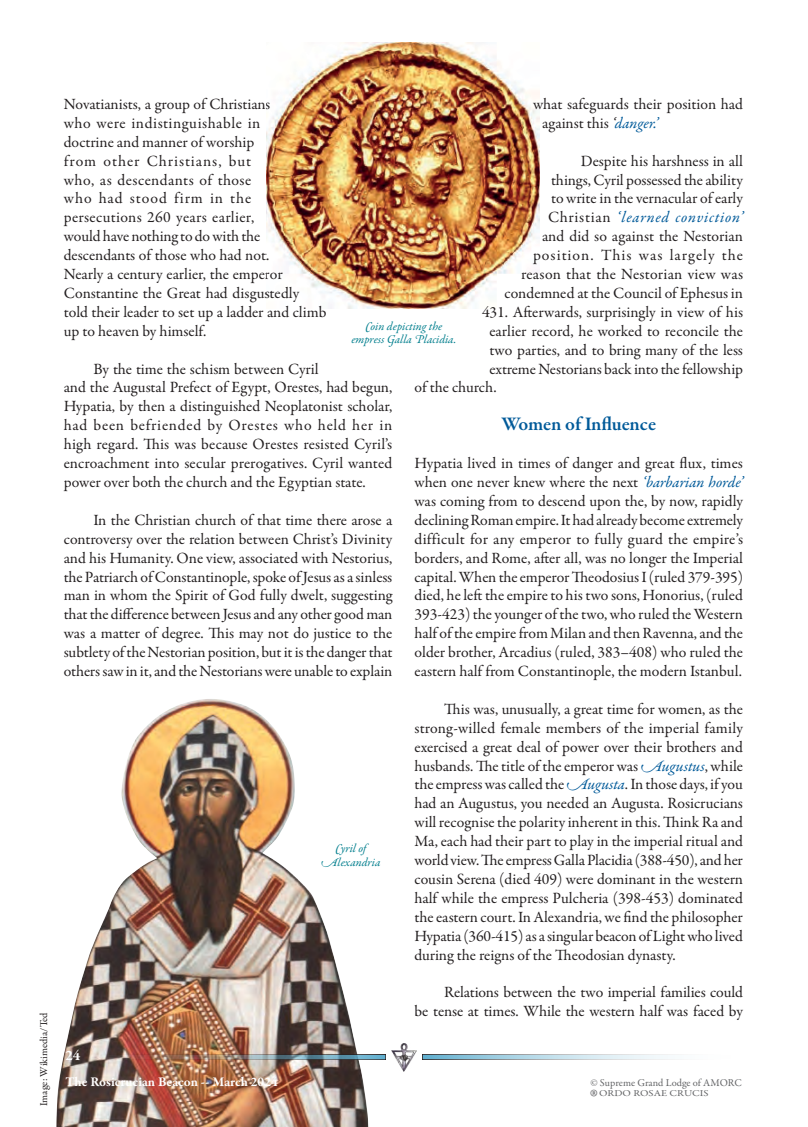
<style>
.page{position:relative;width:808px;height:1127px;background:#fff}
.page>*{position:absolute;margin:0;border:0;box-sizing:border-box;transform-origin:0 0}
.t1{font:30px "Garamond Premr Pro";color:#636466}
.Heading_2{font:600 19.5px "Garamond Premr Pro";letter-spacing:-.01em;color:#005a99}
.b1{font:15.75px/18.9px "Garamond Premr Pro";color:#231f20}
.b1_first_para{font:15.75px/18.9px "Garamond Premr Pro";letter-spacing:-.005em;color:#231f20;text-align:justify}
.b1-2{font:italic 15.75px "Garamond Premr Pro";letter-spacing:.045em;color:#005a99}
.b1-3{font:15.75px "Garamond Premr Pro";letter-spacing:.065em;color:#231f20}
.t2{font:700 15px "Garamond Premr Pro";color:#fff}
.t3{font:700 13.5px "Garamond Premr Pro";color:#fff}
.t4{font:italic 12px/13.5px "Garamond Premr Pro";color:#007e8d;text-align:center}
.t5{font:10.5px "Garamond Premr Pro";color:#636466}
.b1-4{font:10.5px "Garamond Premr Pro";color:#231f20}
.t6{font:9px "Garamond Premr Pro";color:#636466;scale:1.2 1}
.s1{font-style:italic}
.s2{font-style:italic;color:#005a99}
.s3{font-style:normal;color:#231f20}
</style>
<div class="page">
<img style="left:56px;top:699px;width:312px;height:428px">
<img style="left:266px;top:43px;width:273px;height:265px">
<img style="left:392px;top:1043px;width:24px;height:29px">
<svg style="left:422px;top:1054px;width:253px;height:6px;background:#b3cbd4"></svg>
<img style="left:64px;top:1054px;width:322px;height:6px">
<p class="b1-4" style="left:38px;top:1106px;width:95px;rotate:-90deg">Image: Wikimedia/Ted</p>
<p class="b1" style="left:64px;top:95px;width:264px">Novatianists, a group of Christians<br>who were indistinguishable in<br>doctrine and manner of worship<br>from other Christians, but<br>who, as descendants of those<br>who had stood firm in the persecutions 260 years earlier,<br>would have nothing to do with the descendants of those who had not.<br>Nearly a century earlier, the emperor<br>Constantine the Great had disgustedly told their leader to set up a ladder and climb up to heaven by himself.</p>
<p class="b1" style="left:64px;top:359px;width:330px;text-indent:30px">By the time the schism between Cyril<br>and the Augustal Prefect of Egypt, Orestes, had begun, Hypatia, by then a distinguished Neoplatonist scholar, had been befriended by Orestes who held her in high regard. This was because Orestes resisted Cyril’s encroachment into secular prerogatives. Cyril wanted power over both the church and the Egyptian state.</p>
<p class="b1" style="left:64px;top:511px;width:330px;text-align:justify;text-indent:30px">In the Christian church of that time there arose a controversy over the relation between Christ’s Divinity and his Humanity. One view, associated with Nestorius, the Patriarch of Constantinople, spoke of Jesus as a sinless man in whom the Spirit of God fully dwelt, suggesting that the difference between Jesus and any other good man was a matter of degree. This may not do justice to the subtlety of the Nestorian position, but it is the danger that others saw in it, and the Nestorians were unable to explain</p>
<p class="b1" style="left:542px;top:95px;width:202px;text-indent:-9px">what safeguards their position had against this <span class="s1">‘</span><span class="s2">danger.’</span></p>
<p class="b1" style="left:581px;top:152px;width:164px">Despite his harshness in all</p>
<p class="b1" style="left:551px;top:170px;width:193px">things, Cyril possessed the ability</p>
<p class="b1" style="left:551px;top:189px;width:193px">to write in the vernacular of early</p>
<p class="b1-2" style="left:548px;top:207px;width:196px"><span class="s3">Christian</span> ‘learned conviction’</p>
<p class="b1" style="left:542px;top:227px;width:203px">and did so against the Nestorian</p>
<p class="b1-3" style="left:533px;top:246px;width:212px">position. This was largely the</p>
<p class="b1" style="left:521px;top:265px;width:224px">reason that the Nestorian view was</p>
<p class="b1" style="left:504px;top:284px;width:240px">condemned at the Council of Ephesus in</p>
<p class="b1" style="left:482px;top:303px;width:263px">431. Afterwards, surprisingly in view of his</p>
<p class="b1" style="left:489px;top:322px;width:255px">earlier record, he worked to reconcile the</p>
<p class="b1" style="left:489px;top:341px;width:255px">two parties, and to bring many of the less</p>
<p class="b1" style="left:489px;top:359px;width:255px">extreme Nestorians back into the fellowship</p>
<p class="b1" style="left:414px;top:378px;width:84px">of the church.</p>
<p class="Heading_2" style="left:501px;top:412px;width:156px">Women of Influence</p>
<p class="b1_first_para" style="left:414px;top:454px;width:330px">Hypatia lived in times of danger and great flux, times when one never knew where the next <span class="s2">‘barbarian horde’ </span>was coming from to descend upon the, by now, rapidly declining Roman empire. It had already become extremely difficult for any emperor to fully guard the empire’s borders, and Rome, after all, was no longer the Imperial capital. When the emperor Theodosius I (ruled 379-395) died, he left the empire to his two sons, Honorius, (ruled 393-423) the younger of the two, who ruled the Western half of the empire from Milan and then Ravenna, and the older brother, Arcadius (ruled, 383–408) who ruled the eastern half from Constantinople, the modern Istanbul.</p>
<p class="b1" style="left:414px;top:700px;width:330px;text-align:justify;text-indent:30px">This was, unusually, a great time for women, as the strong-willed female members of the imperial family exercised a great deal of power over their brothers and husbands. The title of the emperor was <span class="s2">Augustus</span>, while the empress was called the <span class="s2">Augusta</span>. In those days, if you had an Augustus, you needed an Augusta. Rosicrucians will recognise the polarity inherent in this. Think Ra and Ma, each had their part to play in the imperial ritual and world view. The empress Galla Placidia (388-450), and her cousin Serena (died 409) were dominant in the western half while the empress Pulcheria (398-453) dominated the eastern court. In Alexandria, we find the philosopher Hypatia (360-415) as a singular beacon of Light who lived during the reigns of the Theodosian dynasty.</p>
<p class="b1" style="left:414px;top:983px;width:330px;text-align:right">Relations between the two imperial families could<br>be tense at times. While the western half was faced by</p>
<p class="t4" style="left:351px;top:320px;width:107px">Coin depicting the empress Galla Placidia.</p>
<p class="t4" style="left:321px;top:842px;width:61px">Cyril of<br>Alexandria</p>
<p class="t2" style="left:65px;top:1046px;width:17px">24</p>
<p class="t3" style="left:65px;top:1074px;width:214px">The Rosicrucian Beacon -- March 2024</p>
<p class="t5" style="left:590px;top:1077px;width:153px">© Supreme Grand Lodge of AMORC</p>
<p class="t1" style="left:590px;top:1081px;width:8px">®</p>
<p class="t6" style="left:599px;top:1087px;width:93px">ORDO ROSAE CRUCIS</p>
</div>
